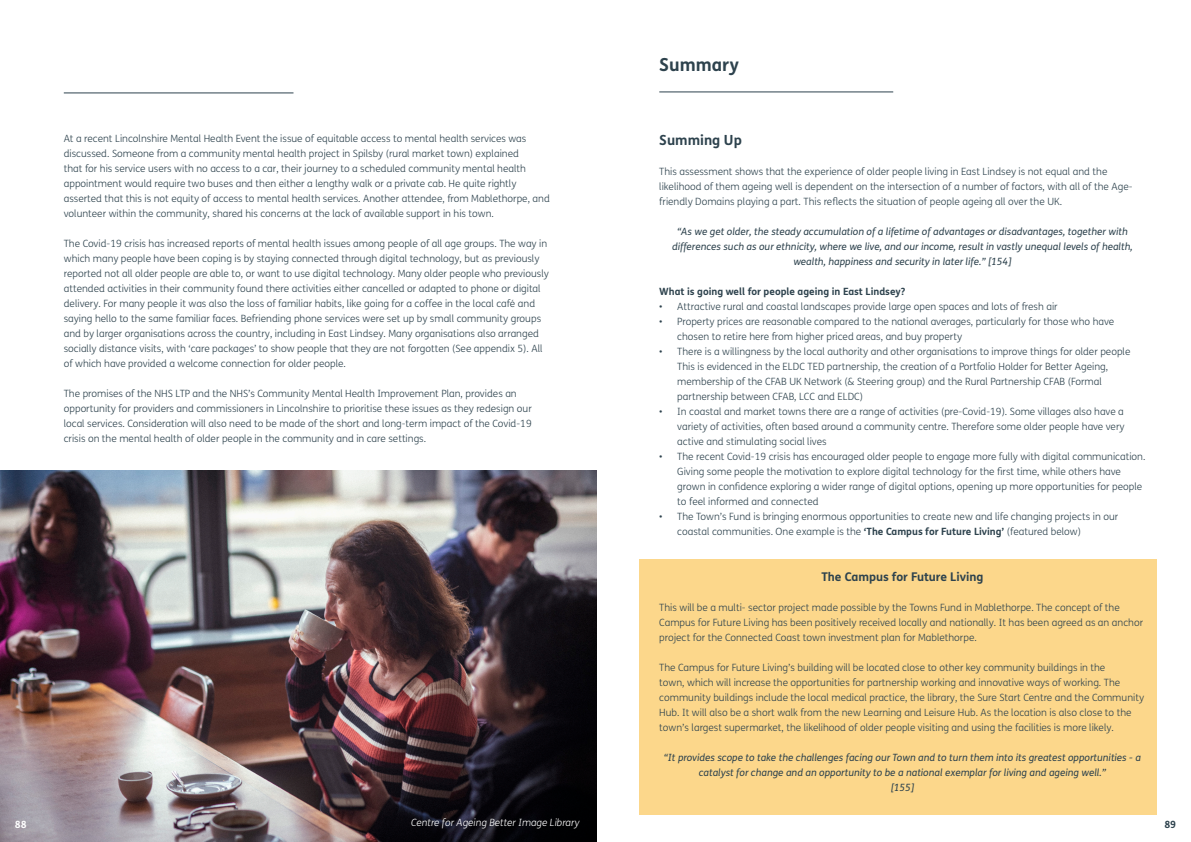
<style>
.page{position:relative;width:1191px;height:842px;background:#fff}
.page>*{position:absolute;margin:0;border:0;box-sizing:border-box;transform-origin:0 0}
.t1{font:700 18px "FS Me";color:#2d424d}
.t2{font:700 14px "FS Me";color:#2d424d}
.t3{font:700 12px "FS Me";color:#2d424d}
.t4{font:300 10px/15px "FS Me";color:#2d424d}
.t5{font:italic 10px/15px "FS Me";color:#2d424d;text-align:center}
.t6{font:700 10px "FS Me";color:#2d424d}
.t7{font:italic 300 10px "FS Me";color:#fff}
.t8{font:700 10px "FS Me";color:#fff}
.s1{font-weight:700}
</style>
<div class="page">
<img style="left:0;top:471px;width:597px;height:371px">
<hr style="left:64px;top:92px;width:229px;height:1px;background:#2d424d">
<hr style="left:659px;top:91px;width:234px;height:1px;background:#2d424d">
<div style="left:639px;top:560px;width:518px;height:255px;background:#fcd78b"></div>
<p class="t4" style="left:64px;top:131px;width:487px">At a recent Lincolnshire Mental Health Event the issue of equitable access to mental health services was discussed. Someone from a community mental health project in Spilsby (rural market town) explained<br>that for his service users with no access to a car, their journey to a scheduled community mental health appointment would require two buses and then either a lengthy walk or a private cab. He quite rightly asserted that this is not equity of access to mental health services. Another attendee, from Mablethorpe, and volunteer within the community, shared his concerns at the lack of available support in his town.</p>
<p class="t4" style="left:64px;top:236px;width:486px">The Covid-19 crisis has increased reports of mental health issues among people of all age groups. The way in which many people have been coping is by staying connected through digital technology, but as previously reported not all older people are able to, or want to use digital technology. Many older people who previously attended activities in their community found there activities either cancelled or adapted to phone or digital delivery. For many people it was also the loss of familiar habits, like going for a coffee in the local café and saying hello to the same familiar faces. Befriending phone services were set up by small community groups and by larger organisations across the country, including in East Lindsey. Many organisations also arranged socially distance visits, with ‘care packages’ to show people that they are not forgotten (See appendix 5). All of which have provided a welcome connection for older people.</p>
<p class="t4" style="left:64px;top:386px;width:469px">The promises of the NHS LTP and the NHS’s Community Mental Health Improvement Plan, provides an opportunity for providers and commissioners in Lincolnshire to prioritise these issues as they redesign our local services. Consideration will also need to be made of the short and long-term impact of the Covid-19 crisis on the mental health of older people in the community and in care settings.</p>
<p class="t8" style="left:15px;top:817px;width:13px">88</p>
<p class="t7" style="left:411px;top:816px;width:170px">Centre for Ageing Better Image Library</p>
<p class="t1" style="left:659px;top:51px;width:81px">Summary</p>
<p class="t2" style="left:659px;top:129px;width:84px">Summing Up</p>
<p class="t4" style="left:659px;top:164px;width:475px">This assessment shows that the experience of older people living in East Lindsey is not equal and the likelihood of them ageing well is dependent on the intersection of a number of factors, with all of the Age&shy;friendly Domains playing a part. This reflects the situation of people ageing all over the UK.</p>
<p class="t5" style="left:672px;top:224px;width:462px">“As we get older, the steady accumulation of a lifetime of advantages or disadvantages, together with differences such as our ethnicity, where we live, and our income, result in vastly unequal levels of health, wealth, happiness and security in later life.” [154]</p>
<p class="t6" style="left:659px;top:284px;width:247px">What is going well for people ageing in East Lindsey?</p>
<p class="t4" style="left:659px;top:299px;width:400px">• Attractive rural and coastal landscapes provide large open spaces and lots of fresh air</p>
<p class="t4" style="left:677px;top:314px;width:438px;text-indent:-18px">• Property prices are reasonable compared to the national averages, particularly for those who have chosen to retire here from higher priced areas, and buy property</p>
<p class="t4" style="left:677px;top:344px;width:455px;text-indent:-18px">• There is a willingness by the local authority and other organisations to improve things for older people This is evidenced in the ELDC TED partnership, the creation of a Portfolio Holder for Better Ageing, membership of the CFAB UK Network (&amp; Steering group) and the Rural Partnership CFAB (Formal partnership between CFAB, LCC and ELDC)</p>
<p class="t4" style="left:677px;top:404px;width:449px;text-align:justify;text-indent:-18px">• In coastal and market towns there are a range of activities (pre-Covid-19). Some villages also have a variety of activities, often based around a community centre. Therefore some older people have very active and stimulating social lives</p>
<p class="t4" style="left:677px;top:449px;width:469px;text-indent:-18px">• The recent Covid-19 crisis has encouraged older people to engage more fully with digital communication.<br>Giving some people the motivation to explore digital technology for the first time, while others have grown in confidence exploring a wider range of digital options, opening up more opportunities for people to feel informed and connected</p>
<p class="t4" style="left:677px;top:509px;width:442px;text-indent:-18px">• The Town’s Fund is bringing enormous opportunities to create new and life changing projects in our coastal communities. One example is the <span class="s1">‘The Campus for Future Living’</span> (featured below)</p>
<p class="t3" style="left:821px;top:567px;width:163px">The Campus for Future Living</p>
<p class="t4" style="left:659px;top:600px;width:485px">This will be a multi- sector project made possible by the Towns Fund in Mablethorpe. The concept of the<br>Campus for Future Living has been positively received locally and nationally. It has been agreed as an anchor project for the Connected Coast town investment plan for Mablethorpe.</p>
<p class="t4" style="left:659px;top:660px;width:486px">The Campus for Future Living’s building will be located close to other key community buildings in the<br>town, which will increase the opportunities for partnership working and innovative ways of working. The community buildings include the local medical practice, the library, the Sure Start Centre and the Community Hub. It will also be a short walk from the new Learning and Leisure Hub. As the location is also close to the town’s largest supermarket, the likelihood of older people visiting and using the facilities is more likely.</p>
<p class="t5" style="left:664px;top:750px;width:478px">“It provides scope to take the challenges facing our Town and to turn them into its greatest opportunities - a catalyst for change and an opportunity to be a national exemplar for living and ageing well.”</p>
<p class="t5" style="left:890px;top:780px;width:25px">[155]</p>
<p class="t6" style="left:1164px;top:817px;width:13px">89</p>
</div>
